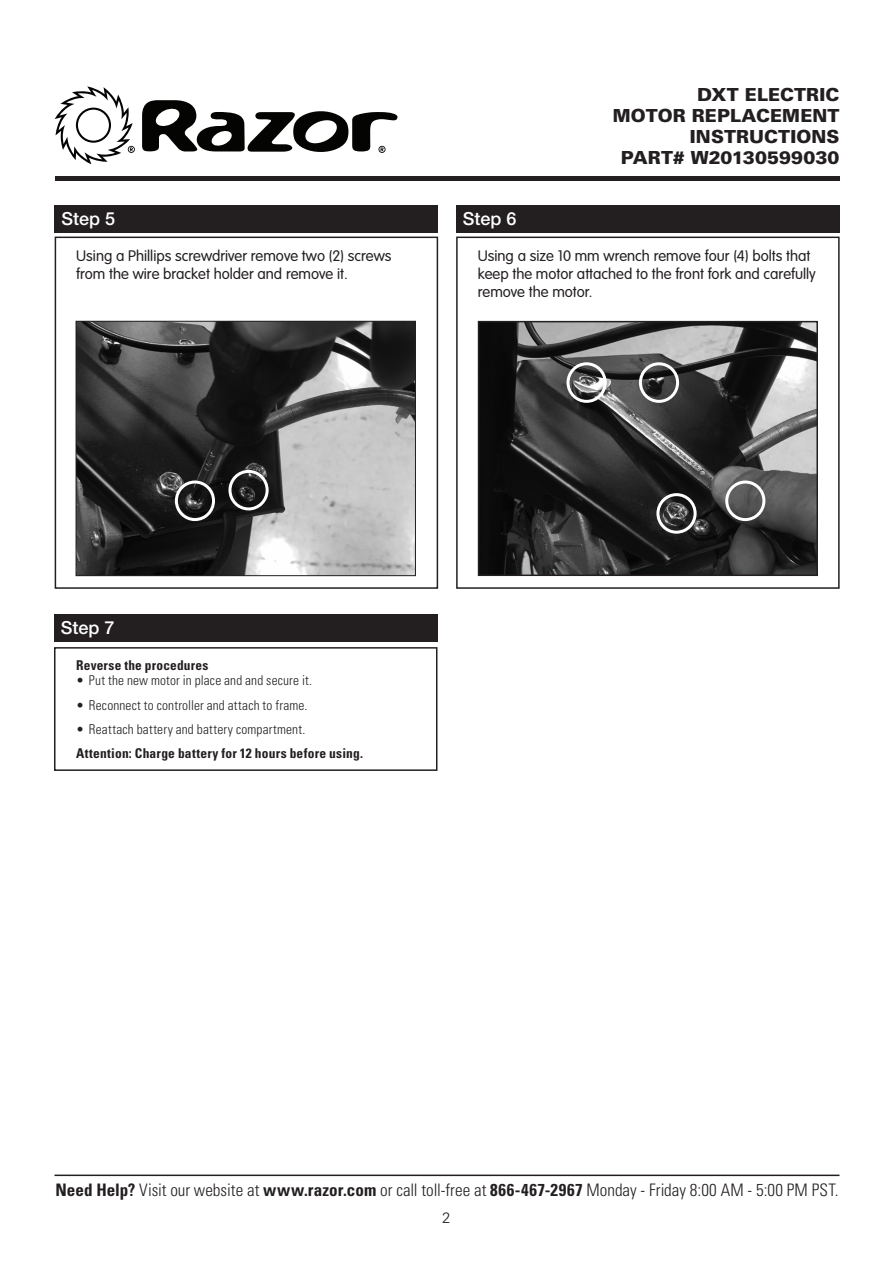
<style>
.page{position:relative;width:893px;height:1263px;background:#fff}
.page>*{position:absolute;margin:0;border:0;box-sizing:border-box;transform-origin:0 0}
.t1{font:900 18px/21px "Univers LT Std";letter-spacing:.005em;color:#231f20;text-align:right}
.t2{font:500 18px "Helvetica Neue LT Std";color:#fff}
.t3{font:300 condensed 17.25px "Univers LT Std";color:#231f20}
.t4{font:300 15px/18px "VAG Rounded Std";color:#231f20}
.t5{font:300 15px "Univers LT Std";color:#231f20}
.t6{font:300 condensed 13.5px "Univers LT Std";letter-spacing:.015em;color:#231f20}
.t7{font:700 condensed 13.5px "Univers LT Std";letter-spacing:.015em;color:#231f20}
.s1{font-weight:700}
</style>
<div class="page">
<hr style="left:55px;top:1174px;width:784px;height:2px;background:#231f20">
<div style="left:55px;top:176px;width:785px;height:5px;background:#231f20"></div>
<div style="left:54px;top:647px;width:383px;height:124px;border:2px solid #231f20"></div>
<svg style="left:55px;top:86px;width:80px;height:78px"></svg>
<svg style="left:142px;top:100px;width:255px;height:53px"></svg>
<div style="left:55px;top:205px;width:383px;height:27px;background:#231f20"></div>
<div style="left:456px;top:205px;width:384px;height:27px;background:#231f20"></div>
<svg style="left:54px;top:236px;width:786px;height:353px"></svg>
<img style="left:78px;top:323px;width:336px;height:251px">
<div style="left:76px;top:321px;width:340px;height:255px;border:1px solid #231f20"></div>
<div style="left:175px;top:480px;width:40px;height:41px;border:3px solid #fff;border-radius:50%"></div>
<div style="left:228px;top:470px;width:41px;height:40px;border:3px solid #fff;border-radius:50%"></div>
<div style="left:566px;top:362px;width:41px;height:41px;border:3px solid #fff;border-radius:50%"></div>
<div style="left:639px;top:362px;width:40px;height:41px;border:3px solid #fff;border-radius:50%"></div>
<div style="left:656px;top:493px;width:41px;height:41px;border:3px solid #fff;border-radius:50%"></div>
<div style="left:725px;top:480px;width:40px;height:41px;border:3px solid #fff;border-radius:50%"></div>
<div style="left:54px;top:614px;width:383px;height:27px;background:#231f20"></div>
<h3 class="t2" style="left:61px;top:208px;width:55px">Step 5</h3>
<p class="t4" style="left:76px;top:247px;width:317px">Using a Phillips screwdriver remove two (2) screws from the wire bracket holder and remove it.</p>
<p class="t1" style="left:613px;top:83px;width:228px">DXT ELECTRIC<br>MOTOR REPLACEMENT<br>INSTRUCTIONS<br>PART# W20130599030</p>
<h3 class="t2" style="left:463px;top:208px;width:55px">Step 6</h3>
<p class="t4" style="left:478px;top:247px;width:340px">Using a size 10 mm wrench remove four (4) bolts that keep the motor attached to the front fork and carefully remove the motor.</p>
<h3 class="t2" style="left:61px;top:617px;width:55px">Step 7</h3>
<h4 class="t7" style="left:76px;top:656px;width:134px">Reverse the procedures</h4>
<p class="t6" style="left:76px;top:672px;width:237px">• Put the new motor in place and and secure it.</p>
<p class="t6" style="left:76px;top:697px;width:233px">• Reconnect to controller and attach to frame.</p>
<p class="t6" style="left:76px;top:721px;width:231px">• Reattach battery and battery compartment.</p>
<p class="t7" style="left:76px;top:745px;width:288px">Attention: Charge battery for 12 hours before using.</p>
<p class="t3" style="left:55px;top:1179px;width:785px"><span class="s1">Need Help?</span> Visit our website at <span class="s1">www.razor.com</span> or call toll-free at <span class="s1">866-467-2967</span> Monday - Friday 8:00 AM - 5:00 PM PST.</p>
<p class="t5" style="left:442px;top:1208px;width:10px">2</p>
</div>
